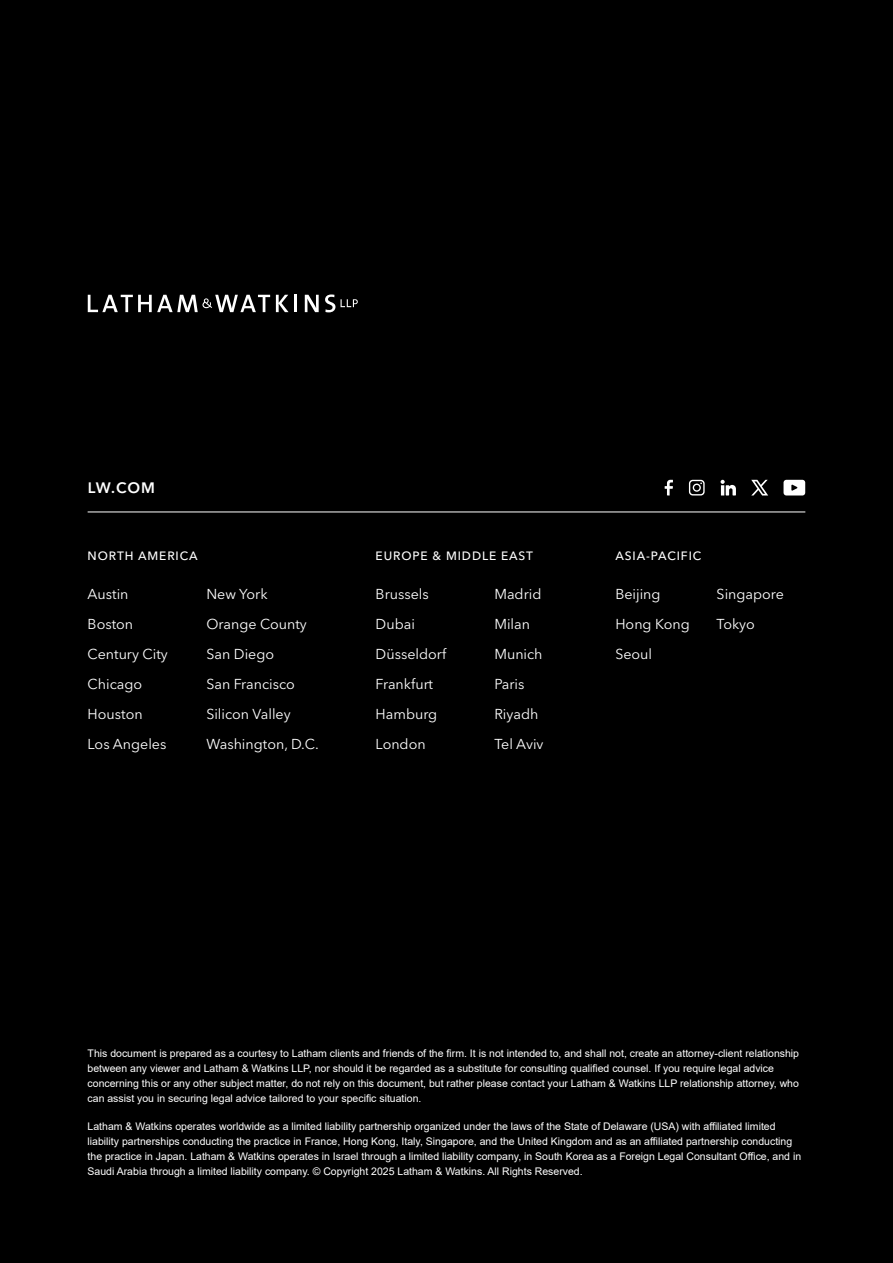
<style>
.page{position:relative;width:893px;height:1263px;background:#000}
.page>*{position:absolute;margin:0;border:0;box-sizing:border-box;transform-origin:0 0}
.t1{font:600 15px "Avenir Next LT Pro";color:#fff}
.t2{font:14.25px/30px "Avenir Next LT Pro";color:#fff}
.t3{font:500 12px "Avenir Next LT Pro";letter-spacing:.075em;color:#fff}
.t4{font:10.5px/15px "Arial";color:#fff}
</style>
<div class="page">
<hr style="left:88px;top:512px;width:717px;height:1px;background:#fff">
<svg style="left:751px;top:480px;width:17px;height:15px"></svg>
<svg style="left:689px;top:480px;width:16px;height:15px"></svg>
<svg style="left:721px;top:480px;width:15px;height:15px"></svg>
<svg style="left:665px;top:480px;width:8px;height:15px"></svg>
<svg style="left:783px;top:480px;width:22px;height:15px"></svg>
<svg style="left:325px;top:294px;width:10px;height:18px"></svg>
<svg style="left:305px;top:295px;width:14px;height:17px"></svg>
<hr style="left:294px;top:295px;width:3px;height:17px;background:#fff">
<svg style="left:276px;top:295px;width:13px;height:17px"></svg>
<svg style="left:88px;top:295px;width:182px;height:17px"></svg>
<svg style="left:341px;top:299px;width:17px;height:8px"></svg>
<h1 class="t1" style="left:88px;top:479px;width:69px">LW.COM</h1>
<p class="t3" style="left:88px;top:549px;width:111px">NORTH AMERICA</p>
<p class="t3" style="left:615px;top:549px;width:87px">ASIA-PACIFIC</p>
<h2 class="t2" style="left:88px;top:579px;width:82px">Austin<br>Boston<br>Century City<br>Chicago<br>Houston<br>Los Angeles</h2>
<h2 class="t2" style="left:615px;top:579px;width:76px">Beijing<br>Hong Kong<br>Seoul</h2>
<p class="t3" style="left:376px;top:549px;width:159px">EUROPE &amp; MIDDLE EAST</p>
<h2 class="t2" style="left:376px;top:579px;width:72px">Brussels<br>Dubai<br>Düsseldorf<br>Frankfurt<br>Hamburg<br>London</h2>
<h2 class="t2" style="left:494px;top:579px;width:51px">Madrid<br>Milan<br>Munich<br>Paris<br>Riyadh<br>Tel Aviv</h2>
<h2 class="t2" style="left:206px;top:579px;width:114px">New York<br>Orange County<br>San Diego<br>San Francisco<br>Silicon Valley<br>Washington, D.C.</h2>
<h2 class="t2" style="left:717px;top:579px;width:69px">Singapore<br>Tokyo</h2>
<p class="t4" style="left:88px;top:1045px;width:713px">This document is prepared as a courtesy to Latham clients and friends of the firm. It is not intended to, and shall not, create an attorney-client relationship between any viewer and Latham &amp; Watkins LLP, nor should it be regarded as a substitute for consulting qualified counsel. If you require legal advice concerning this or any other subject matter, do not rely on this document, but rather please contact your Latham &amp; Watkins LLP relationship attorney, who can assist you in securing legal advice tailored to your specific situation.</p>
<p class="t4" style="left:88px;top:1119px;width:715px">Latham &amp; Watkins operates worldwide as a limited liability partnership organized under the laws of the State of Delaware (USA) with affiliated limited liability partnerships conducting the practice in France, Hong Kong, Italy, Singapore, and the United Kingdom and as an affiliated partnership conducting the practice in Japan. Latham &amp; Watkins operates in Israel through a limited liability company, in South Korea as a Foreign Legal Consultant Office, and in Saudi Arabia through a limited liability company. © Copyright 2025 Latham &amp; Watkins. All Rights Reserved.</p>
</div>
